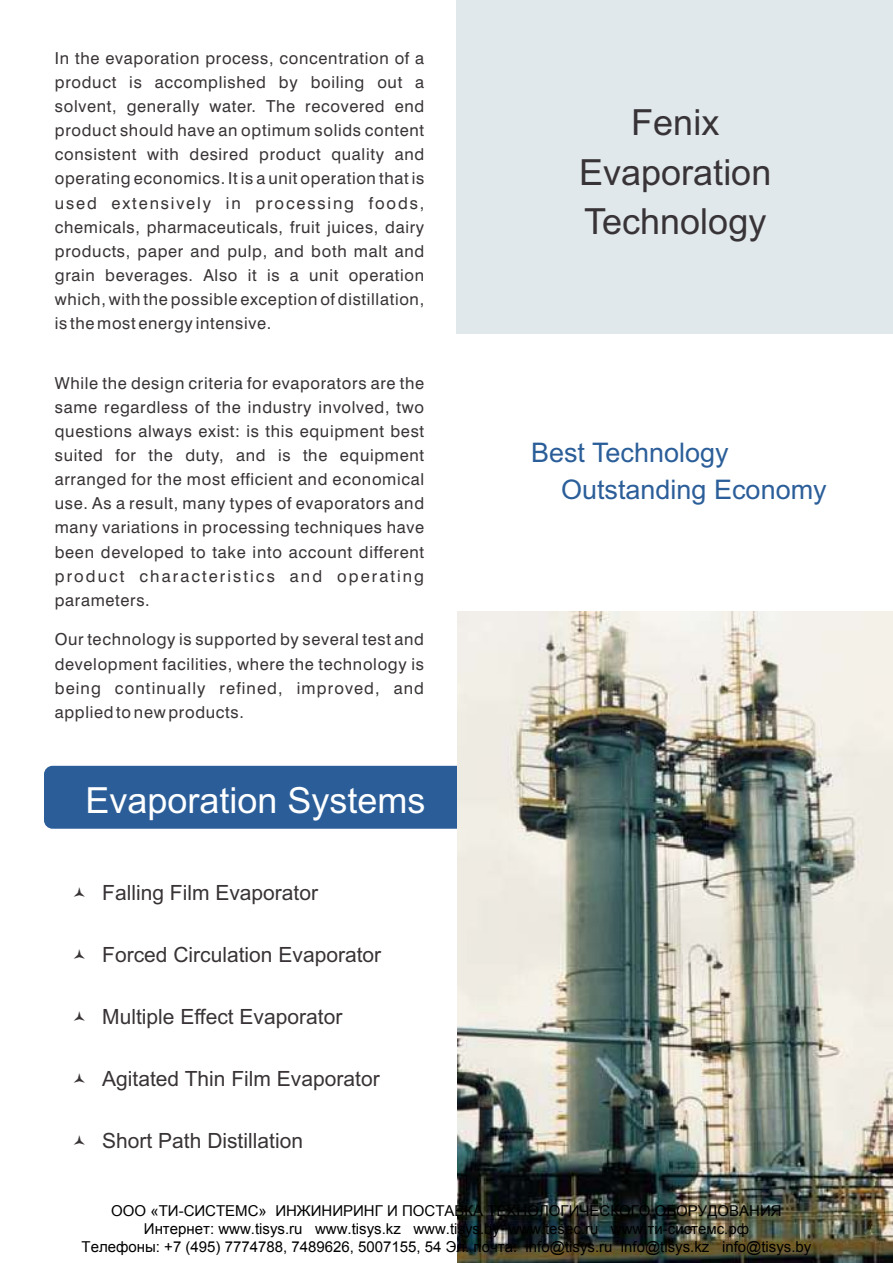
<style>
.page{position:relative;width:893px;height:1263px;background:#fff}
.page>*{position:absolute;margin:0;border:0;box-sizing:border-box;transform-origin:0 0}
.t1{font:36px/49.5px "Arial";color:#383336;text-align:center}
.t2{font:36px "Arial";color:#fff}
.t3{font:27px/37.3px "Arial";color:#2b5e99}
.t4{font:21px "Arial";color:#383336}
.t5{font:16.5px/24.2px "Swiss 721 BT";letter-spacing:.04em;color:#383336;text-align:justify}
.t6{font:15px/18px "Arial";color:#000;text-align:center}
</style>
<div class="page">
<div style="left:456px;top:0;width:436px;height:333px;background:#e0e8eb"></div>
<div style="left:44px;top:766px;width:457px;height:63px;background:#2b5e99;border-radius:8px"></div>
<img style="left:457px;top:611px;width:436px;height:652px">
<p class="t5" style="left:55px;top:47px;width:371px">In the evaporation process, concentration of a product is accomplished by boiling out a solvent, generally water. The recovered end product should have an optimum solids content consistent with desired product quality and operating economics. It is a unit operation that is used extensively in processing foods, chemicals, pharmaceuticals, fruit juices, dairy products, paper and pulp, and both malt and grain beverages. Also it is a unit operation which, with the possible exception of distillation, is the most energy intensive.</p>
<p class="t5" style="left:55px;top:372px;width:371px">While the design criteria for evaporators are the same regardless of the industry involved, two questions always exist: is this equipment best suited for the duty, and is the equipment arranged for the most efficient and economical use. As a result, many types of evaporators and many variations in processing techniques have been developed to take into account different product characteristics and operating parameters.</p>
<p class="t5" style="left:55px;top:629px;width:371px">Our technology is supported by several test and development facilities, where the technology is being continually refined, improved, and applied to new products.</p>
<h1 class="t2" style="left:85px;top:786px;width:342px">Evaporation Systems</h1>
<p class="t4" style="left:102px;top:884px;width:217px">Falling Film Evaporator</p>
<p class="t4" style="left:102px;top:946px;width:280px">Forced Circulation Evaporator</p>
<p class="t4" style="left:102px;top:1009px;width:242px">Multiple Effect Evaporator</p>
<p class="t4" style="left:102px;top:1071px;width:279px">Agitated Thin Film Evaporator</p>
<p class="t4" style="left:102px;top:1133px;width:202px">Short Path Distillation</p>
<h1 class="t1" style="left:579px;top:101px;width:194px">Fenix<br>Evaporation<br>Technology</h1>
<h2 class="t3" style="left:561px;top:436px;width:267px;text-indent:-30px">Best Technology<br>Outstanding Economy</h2>
<p class="t6" style="left:82px;top:1202px;width:731px">ООО «ТИ-СИСТЕМС» ИНЖИНИРИНГ И ПОСТАВКА ТЕХНОЛОГИЧЕСКОГО ОБОРУДОВАНИЯ<br>Интернет: www.tisys.ru www.tisys.kz www.tisys.by www.tesec.ru www.ти-системс.рф<br>Телефоны: +7 (495) 7774788, 7489626, 5007155, 54 Эл. почта: info@tisys.ru info@tisys.kz info@tisys.by</p>
</div>
